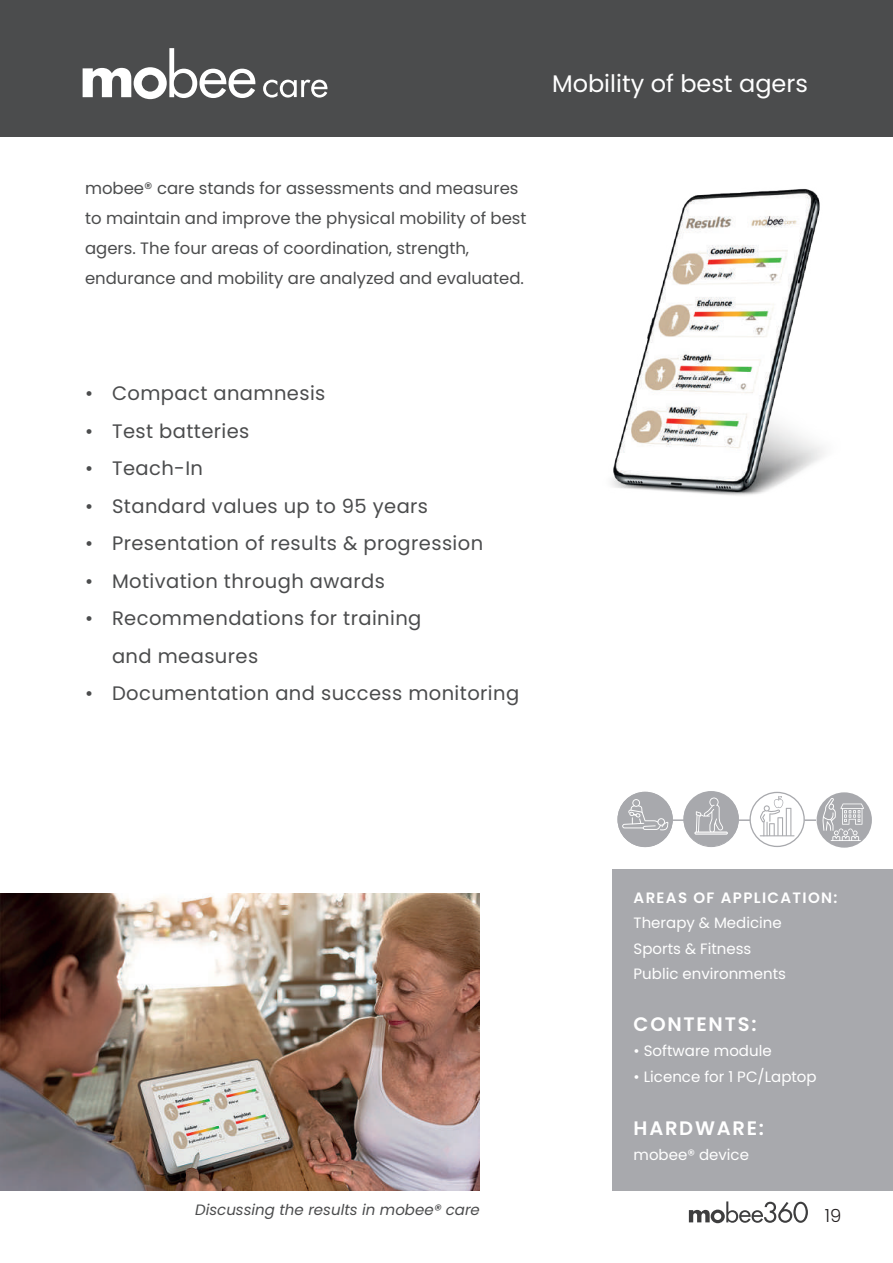
<style>
.page{position:relative;width:893px;height:1263px;background:#fff}
.page>*{position:absolute;margin:0;border:0;box-sizing:border-box;transform-origin:0 0}
.t1{font:24px "Poppins";color:#fff}
.t2{font:19.5px/37.5px "Poppins";letter-spacing:.02em;color:#4b4c4d}
.t3{font:600 19.5px "Poppins";letter-spacing:.09em;color:#fff}
.t4{font:300 18px "Poppins";color:#231f20}
.t5{font:16.5px/30px "Poppins";color:#4b4c4d}
.t6{font:15px/25.5px "Poppins";color:#fff}
.t7{font:italic 15px "Poppins";color:#4b4c4d}
.t8{font:600 15px "Poppins";letter-spacing:.09em;color:#fff}
</style>
<div class="page">
<svg style="left:689px;top:1201px;width:119px;height:22px"></svg>
<div style="left:0;top:0;width:893px;height:136px;background:#4b4c4d"></div>
<img style="left:611px;top:189px;width:214px;height:307px">
<img style="left:0;top:893px;width:480px;height:298px">
<div style="left:612px;top:869px;width:281px;height:322px;background:#a8a9ad"></div>
<div style="left:817px;top:792px;width:55px;height:56px;background:#a8a9ad;border-radius:50%"></div>
<svg style="left:822px;top:798px;width:42px;height:43px"></svg>
<svg style="left:617px;top:792px;width:199px;height:55px"></svg>
<svg style="left:263px;top:80px;width:65px;height:18px"></svg>
<svg style="left:83px;top:48px;width:172px;height:51px"></svg>
<p class="t1" style="left:552px;top:70px;width:257px">Mobility of best agers</p>
<p class="t5" style="left:85px;top:173px;width:443px">mobee® care stands for assessments and measures to maintain and improve the physical mobility of best agers. The four areas of coordination, strength, endurance and mobility are analyzed and evaluated.</p>
<p class="t2" style="left:85px;top:375px;width:242px">• Compact anamnesis</p>
<p class="t2" style="left:85px;top:412px;width:166px">• Test batteries</p>
<p class="t2" style="left:85px;top:450px;width:120px">• Teach-In</p>
<p class="t2" style="left:85px;top:487px;width:345px">• Standard values up to 95 years</p>
<p class="t2" style="left:85px;top:525px;width:400px">• Presentation of results &amp; progression</p>
<p class="t2" style="left:85px;top:562px;width:301px">• Motivation through awards</p>
<p class="t2" style="left:112px;top:600px;width:311px;text-indent:-27px">• Recommendations for training and measures</p>
<p class="t2" style="left:85px;top:675px;width:436px">• Documentation and success monitoring</p>
<p class="t7" style="left:195px;top:1201px;width:286px">Discussing the results in mobee® care</p>
<p class="t8" style="left:634px;top:888px;width:205px">AREAS OF APPLICATION:</p>
<p class="t6" style="left:634px;top:910px;width:154px">Therapy &amp; Medicine<br>Sports &amp; Fitness<br>Public environments</p>
<p class="t3" style="left:634px;top:1012px;width:124px">CONTENTS:</p>
<p class="t6" style="left:634px;top:1038px;width:140px">• Software module</p>
<p class="t6" style="left:634px;top:1063px;width:185px">• Licence for 1 PC/Laptop</p>
<p class="t3" style="left:634px;top:1117px;width:132px">HARDWARE:</p>
<p class="t6" style="left:634px;top:1142px;width:117px">mobee® device</p>
<p class="t4" style="left:825px;top:1205px;width:18px">19</p>
</div>
